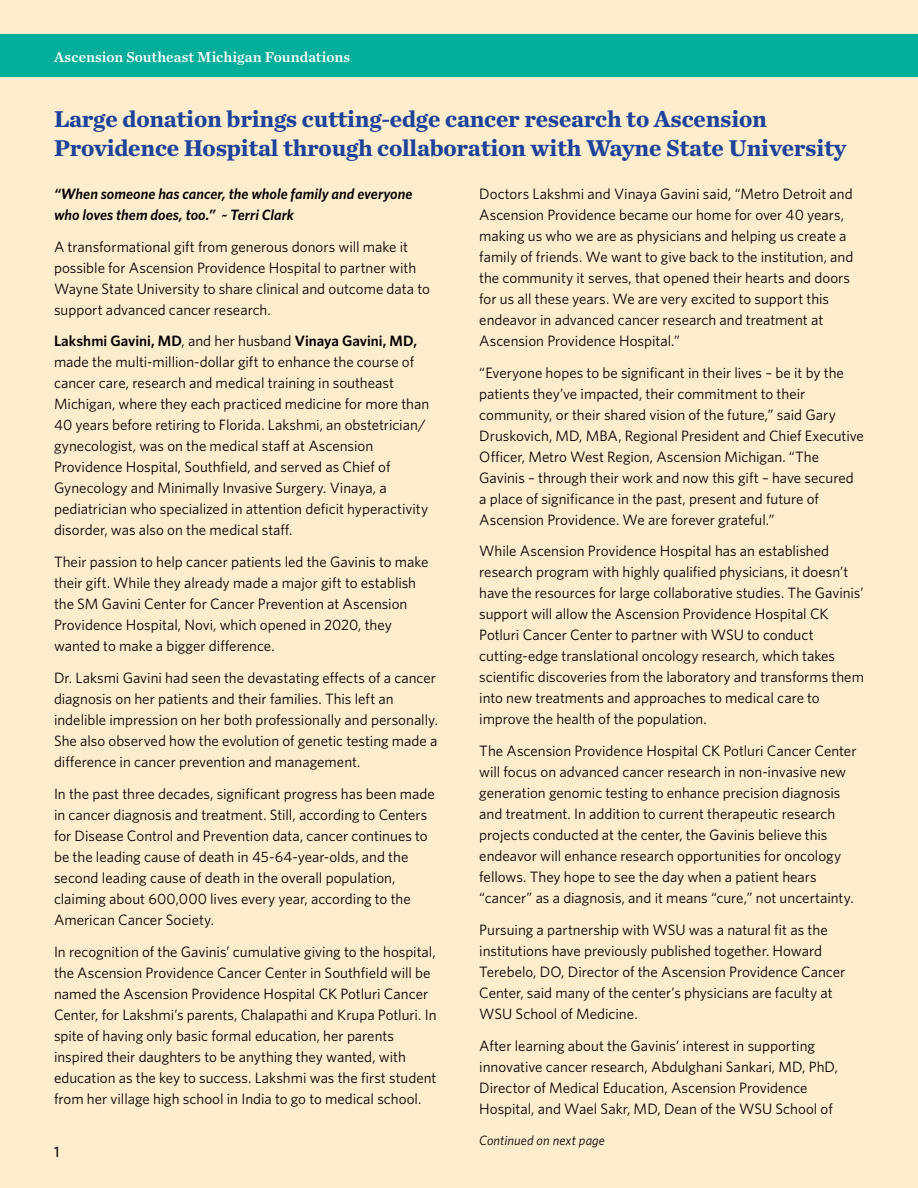
<style>
.page{position:relative;width:918px;height:1188px;background:#ffedce}
.page>*{position:absolute;margin:0;border:0;box-sizing:border-box;transform-origin:0 0}
.t1{font:700 24px/28.8px "Chronicle Text G1";letter-spacing:-.01em;color:#1d4499}
.t2{font:15px/21px "Whitney";color:#000}
.t3{font:italic 600 15px/21px "Whitney";color:#000}
.t4{font:15px "Chronicle Text G1 Semi";color:#fff}
.t5{font:500 15px "Whitney";color:#000}
.t6{font:italic 13.5px "Whitney";letter-spacing:.01em;color:#000}
.s1{font-weight:600}
</style>
<div class="page">
<div style="left:0;top:35px;width:918px;height:42px;background:#00ae9a"></div>
<p class="t4" style="left:54px;top:45px;width:298px">Ascension Southeast Michigan Foundations</p>
<h1 class="t1" style="left:54px;top:103px;width:794px">Large donation brings cutting-edge cancer research to Ascension<br>Providence Hospital through collaboration with Wayne State University</h1>
<p class="t2" style="left:479px;top:183px;width:376px">Doctors Lakshmi and Vinaya Gavini said, “Metro Detroit and Ascension Providence became our home for over 40 years, making us who we are as physicians and helping us create a family of friends. We want to give back to the institution, and the community it serves, that opened their hearts and doors for us all these years. We are very excited to support this endeavor in advanced cancer research and treatment at Ascension Providence Hospital.”</p>
<p class="t2" style="left:479px;top:361px;width:386px">“Everyone hopes to be significant in their lives – be it by the patients they’ve impacted, their commitment to their community, or their shared vision of the future,” said Gary Druskovich, MD, MBA, Regional President and Chief Executive Officer, Metro West Region, Ascension Michigan. “The Gavinis – through their work and now this gift – have secured a place of significance in the past, present and future of Ascension Providence. We are forever grateful.”</p>
<p class="t2" style="left:479px;top:540px;width:386px">While Ascension Providence Hospital has an established research program with highly qualified physicians, it doesn’t have the resources for large collaborative studies. The Gavinis’ support will allow the Ascension Providence Hospital CK Potluri Cancer Center to partner with WSU to conduct cutting-edge translational oncology research, which takes scientific discoveries from the laboratory and transforms them into new treatments and approaches to medical care to improve the health of the population.</p>
<p class="t2" style="left:479px;top:740px;width:379px">The Ascension Providence Hospital CK Potluri Cancer Center will focus on advanced cancer research in non-invasive new generation genomic testing to enhance precision diagnosis and treatment. In addition to current therapeutic research projects conducted at the center, the Gavinis believe this endeavor will enhance research opportunities for oncology fellows. They hope to see the day when a patient hears “cancer” as a diagnosis, and it means “cure,” not uncertainty.</p>
<p class="t2" style="left:479px;top:919px;width:368px">Pursuing a partnership with WSU was a natural fit as the institutions have previously published together. Howard Terebelo, DO, Director of the Ascension Providence Cancer Center, said many of the center’s physicians are faculty at WSU School of Medicine.</p>
<p class="t2" style="left:479px;top:1035px;width:360px">After learning about the Gavinis’ interest in supporting innovative cancer research, Abdulghani Sankari, MD, PhD, Director of Medical Education, Ascension Providence Hospital, and Wael Sakr, MD, Dean of the WSU School of</p>
<p class="t6" style="left:479px;top:1132px;width:127px">Continued on next page</p>
<p class="t3" style="left:54px;top:183px;width:360px">“When someone has cancer, the whole family and everyone who loves them does, too.” ~ Terri Clark</p>
<p class="t2" style="left:54px;top:236px;width:377px">A transformational gift from generous donors will make it possible for Ascension Providence Hospital to partner with Wayne State University to share clinical and outcome data to support advanced cancer research.</p>
<p class="t2" style="left:54px;top:330px;width:377px"><span class="s1">Lakshmi Gavini, MD</span>, and her husband <span class="s1">Vinaya Gavini, MD, </span>made the multi-million-dollar gift to enhance the course of cancer care, research and medical training in southeast Michigan, where they each practiced medicine for more than 40 years before retiring to Florida. Lakshmi, an obstetrician/ gynecologist, was on the medical staff at Ascension Providence Hospital, Southfield, and served as Chief of Gynecology and Minimally Invasive Surgery. Vinaya, a pediatrician who specialized in attention deficit hyperactivity disorder, was also on the medical staff.</p>
<p class="t2" style="left:54px;top:551px;width:376px">Their passion to help cancer patients led the Gavinis to make their gift. While they already made a major gift to establish the SM Gavini Center for Cancer Prevention at Ascension Providence Hospital, Novi, which opened in 2020, they wanted to make a bigger difference.</p>
<p class="t2" style="left:54px;top:667px;width:385px">Dr. Laksmi Gavini had seen the devastating effects of a cancer diagnosis on her patients and their families. This left an indelible impression on her both professionally and personally.<br>She also observed how the evolution of genetic testing made a difference in cancer prevention and management.</p>
<p class="t2" style="left:54px;top:783px;width:382px">In the past three decades, significant progress has been made in cancer diagnosis and treatment. Still, according to Centers for Disease Control and Prevention data, cancer continues to be the leading cause of death in 45-64-year-olds, and the second leading cause of death in the overall population, claiming about 600,000 lives every year, according to the American Cancer Society.</p>
<p class="t2" style="left:54px;top:941px;width:384px">In recognition of the Gavinis’ cumulative giving to the hospital, the Ascension Providence Cancer Center in Southfield will be named the Ascension Providence Hospital CK Potluri Cancer Center, for Lakshmi’s parents, Chalapathi and Krupa Potluri. In spite of having only basic formal education, her parents inspired their daughters to be anything they wanted, with education as the key to success. Lakshmi was the first student from her village high school in India to go to medical school.</p>
<p class="t5" style="left:54px;top:1142px;width:7px">1</p>
</div>
